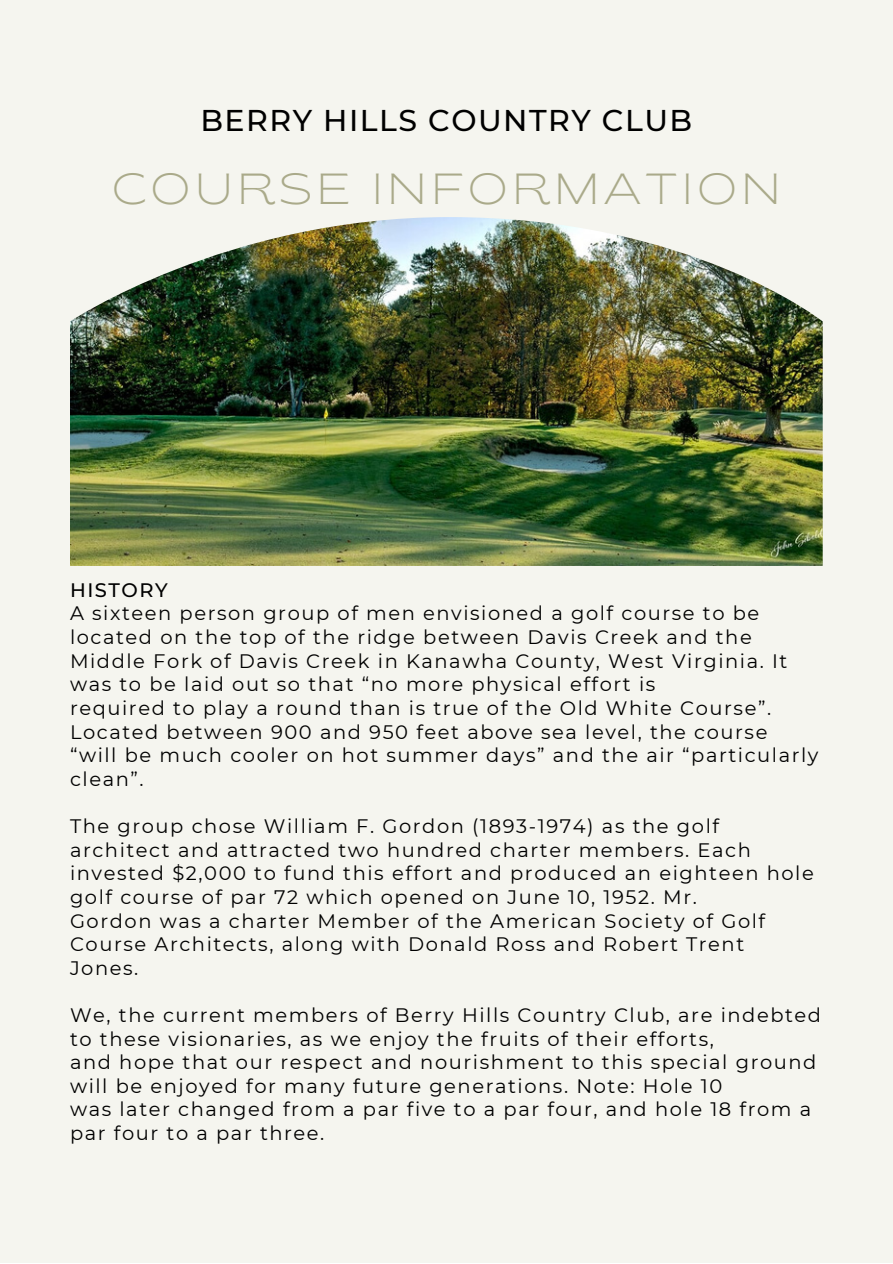
<style>
.page{position:relative;width:893px;height:1264px;background:#fff}
.page>*{position:absolute;margin:0;border:0;box-sizing:border-box;transform-origin:0 0}
.t1{font:200 semi-expanded 43.5px "Brice";letter-spacing:.08em;color:#aaaa8a}
.t2{font:500 30px "Montserrat";letter-spacing:.05em;color:#000}
.t3{font:19.5px/23.5px "Montserrat";letter-spacing:.08em;color:#000}
.t4{font:500 19.5px "Montserrat";letter-spacing:.08em;color:#000}
</style>
<div class="page">
<div style="left:0;top:0;width:892px;height:1262px;background:#f5f5ef"></div>
<img style="left:70px;top:217px;width:752px;height:349px">
<h2 class="t2" style="left:200px;top:102px;width:493px">BERRY HILLS COUNTRY CLUB</h2>
<h1 class="t1" style="left:111px;top:171px;width:671px">COURSE INFORMATION</h1>
<p class="t4" style="left:70px;top:578px;width:99px">HISTORY</p>
<p class="t3" style="left:70px;top:601px;width:750px">A sixteen person group of men envisioned a golf course to be located on the top of the ridge between Davis Creek and the Middle Fork of Davis Creek in Kanawha County, West Virginia. It was to be laid out so that “no more physical effort is<br>required to play a round than is true of the Old White Course”.<br>Located between 900 and 950 feet above sea level, the course “will be much cooler on hot summer days” and the air “particularly clean”.</p>
<p class="t3" style="left:70px;top:814px;width:745px">The group chose William F. Gordon (1893-1974) as the golf architect and attracted two hundred charter members. Each invested $2,000 to fund this effort and produced an eighteen hole golf course of par 72 which opened on June 10, 1952. Mr.<br>Gordon was a charter Member of the American Society of Golf Course Architects, along with Donald Ross and Robert Trent Jones.</p>
<p class="t3" style="left:70px;top:1003px;width:752px">We, the current members of Berry Hills Country Club, are indebted to these visionaries, as we enjoy the fruits of their efforts,<br>and hope that our respect and nourishment to this special ground will be enjoyed for many future generations. Note: Hole 10<br>was later changed from a par five to a par four, and hole 18 from a par four to a par three.</p>
</div>
